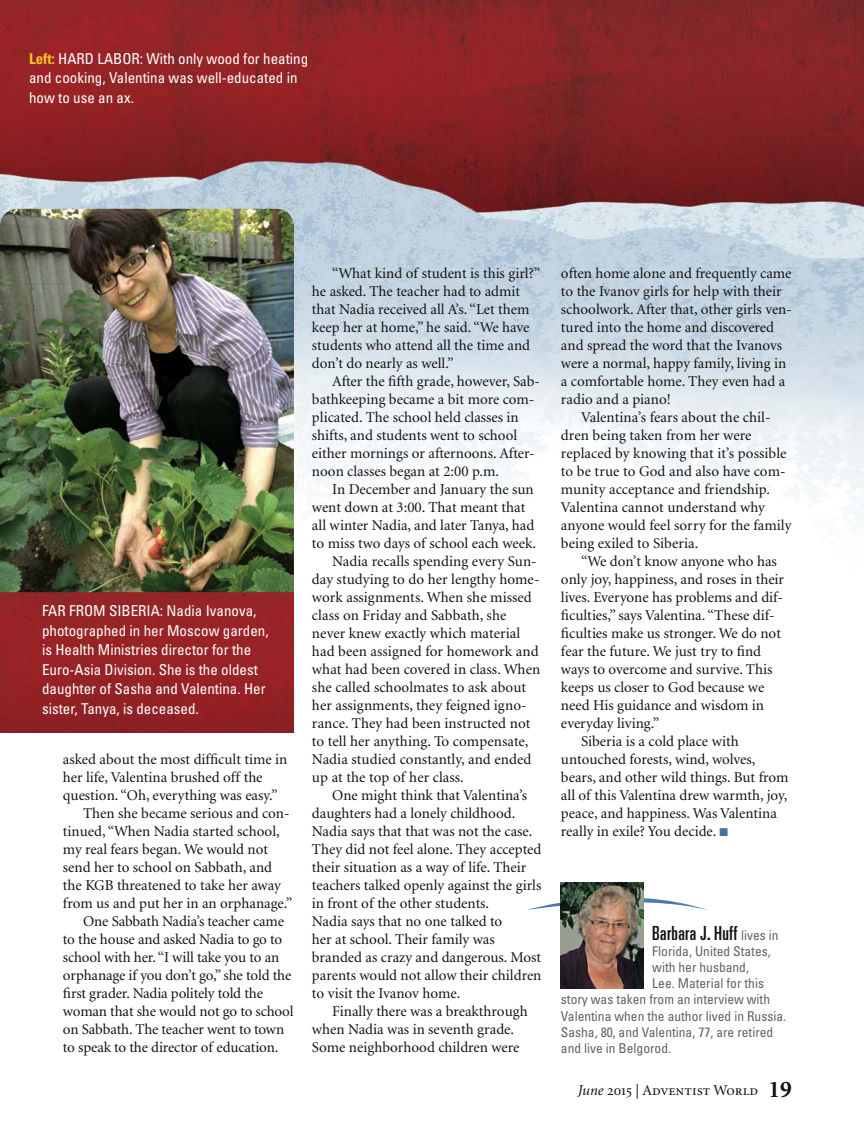
<style>
.page{position:relative;width:864px;height:1134px;background:#fff}
.page>*{position:absolute;margin:0;border:0;box-sizing:border-box;transform-origin:0 0}
.t1{font:ultra-condensed 19.5px "Univers";letter-spacing:.02em;color:#121212}
.t2{font:15px/18px "Minion";color:#121212}
.t3{font:condensed 15px/19.5px "Univers";color:#fff}
.t4{font:15px "Minion Regular SC";color:#121212}
.t5{font:condensed 13.5px "Univers";color:#606362}
.s1{font-weight:700;color:#f8c620}
.s2{color:#4571a2}
.s3{font-stretch:condensed;font-size:13.5px;color:#606362}
.s4{font-family:"Minion";font-style:italic}
.s5{font-family:"Minion";font-weight:700;font-size:24px}
</style>
<div class="page">
<img style="left:0;top:592px;width:294px;height:141px">
<img style="left:0;top:0;width:864px;height:525px">
<svg style="left:528px;top:882px;width:179px;height:29px"></svg>
<img style="left:561px;top:882px;width:83px;height:106px">
<img style="left:0;top:209px;width:294px;height:383px">
<p class="t3" style="left:29px;top:49px;width:281px"><span class="s1">Left:</span> HARD LABOR: With only wood for heating and cooking, Valentina was well-educated in how to use an ax.</p>
<p class="t3" style="left:42px;top:601px;width:228px">FAR FROM SIBERIA: Nadia Ivanova, photographed in her Moscow garden, is Health Ministries director for the Euro-Asia Division. She is the oldest daughter of Sasha and Valentina. Her sister, Tanya, is deceased.</p>
<p class="t2" style="left:63px;top:751px;width:226px">asked about the most difficult time in</p>
<p class="t2" style="left:63px;top:769px;width:201px">her life, Valentina brushed off the</p>
<p class="t2" style="left:63px;top:787px;width:216px">question. “Oh, everything was easy.”</p>
<p class="t2" style="left:83px;top:805px;width:208px">Then she became serious and con-</p>
<p class="t2" style="left:63px;top:823px;width:218px">tinued, “When Nadia started school,</p>
<p class="t2" style="left:63px;top:841px;width:207px">my real fears began. We would not</p>
<p class="t2" style="left:63px;top:859px;width:211px">send her to school on Sabbath, and</p>
<p class="t2" style="left:63px;top:877px;width:219px">the KGB threatened to take her away</p>
<p class="t2" style="left:63px;top:895px;width:231px">from us and put her in an orphanage.”</p>
<p class="t2" style="left:83px;top:913px;width:202px">One Sabbath Nadia’s teacher came</p>
<p class="t2" style="left:63px;top:931px;width:221px">to the house and asked Nadia to go to</p>
<p class="t2" style="left:63px;top:949px;width:218px">school with her. “I will take you to an</p>
<p class="t2" style="left:63px;top:967px;width:230px">orphanage if you don’t go,” she told the</p>
<p class="t2" style="left:63px;top:985px;width:202px">first grader. Nadia politely told the</p>
<p class="t2" style="left:63px;top:1003px;width:232px">woman that she would not go to school</p>
<p class="t2" style="left:63px;top:1021px;width:223px">on Sabbath. The teacher went to town</p>
<p class="t2" style="left:63px;top:1039px;width:217px">to speak to the director of education.</p>
<p class="t2" style="left:312px;top:265px;width:230px;text-indent:20px">“What kind of student is this girl?” he asked. The teacher had to admit that Nadia received all A’s. “Let them keep her at home,” he said. “We have students who attend all the time and don’t do nearly as well.”</p>
<p class="t2" style="left:312px;top:373px;width:230px;text-indent:20px">After the fifth grade, however, Sab&shy;bathkeeping became a bit more com&shy;plicated. The school held classes in shifts, and students went to school either mornings or afternoons. After&shy;noon classes began at 2:00 p.m.</p>
<p class="t2" style="left:332px;top:481px;width:203px">In December and January the sun</p>
<p class="t2" style="left:312px;top:499px;width:215px">went down at 3:00. That meant that</p>
<p class="t2" style="left:312px;top:517px;width:224px">all winter Nadia, and later Tanya, had</p>
<p class="t2" style="left:312px;top:535px;width:226px">to miss two days of school each week.</p>
<p class="t2" style="left:332px;top:553px;width:206px">Nadia recalls spending every Sun-</p>
<p class="t2" style="left:312px;top:571px;width:229px">day studying to do her lengthy home-</p>
<p class="t2" style="left:312px;top:589px;width:221px">work assignments. When she missed</p>
<p class="t2" style="left:312px;top:607px;width:196px">class on Friday and Sabbath, she</p>
<p class="t2" style="left:312px;top:625px;width:210px">never knew exactly which material</p>
<p class="t2" style="left:312px;top:643px;width:228px">had been assigned for homework and</p>
<p class="t2" style="left:312px;top:661px;width:230px">what had been covered in class. When</p>
<p class="t2" style="left:312px;top:679px;width:216px">she called schoolmates to ask about</p>
<p class="t2" style="left:312px;top:697px;width:216px">her assignments, they feigned igno-</p>
<p class="t2" style="left:312px;top:715px;width:220px">rance. They had been instructed not</p>
<p class="t2" style="left:312px;top:733px;width:218px">to tell her anything. To compensate,</p>
<p class="t2" style="left:312px;top:751px;width:221px">Nadia studied constantly, and ended</p>
<p class="t2" style="left:312px;top:769px;width:153px">up at the top of her class.</p>
<p class="t2" style="left:332px;top:787px;width:197px">One might think that Valentina’s</p>
<p class="t2" style="left:312px;top:805px;width:205px">daughters had a lonely childhood.</p>
<p class="t2" style="left:312px;top:823px;width:222px">Nadia says that that was not the case.</p>
<p class="t2" style="left:312px;top:841px;width:231px">They did not feel alone. They accepted</p>
<p class="t2" style="left:312px;top:859px;width:216px">their situation as a way of life. Their</p>
<p class="t2" style="left:312px;top:877px;width:231px">teachers talked openly against the girls</p>
<p class="t2" style="left:312px;top:895px;width:179px">in front of the other students.</p>
<p class="t2" style="left:312px;top:913px;width:192px">Nadia says that no one talked to</p>
<p class="t2" style="left:312px;top:931px;width:184px">her at school. Their family was</p>
<p class="t2" style="left:312px;top:949px;width:231px">branded as crazy and dangerous. Most</p>
<p class="t2" style="left:312px;top:967px;width:231px">parents would not allow their children</p>
<p class="t2" style="left:312px;top:985px;width:150px">to visit the Ivanov home.</p>
<p class="t2" style="left:332px;top:1003px;width:197px">Finally there was a breakthrough</p>
<p class="t2" style="left:312px;top:1021px;width:204px">when Nadia was in seventh grade.</p>
<p class="t2" style="left:312px;top:1039px;width:209px">Some neighborhood children were</p>
<p class="t2" style="left:561px;top:265px;width:232px">often home alone and frequently came to the Ivanov girls for help with their schoolwork. After that, other girls ven&shy;tured into the home and discovered and spread the word that the Ivanovs were a normal, happy family, living in a comfortable home. They even had a radio and a piano!</p>
<p class="t2" style="left:561px;top:409px;width:232px;text-indent:20px">Valentina’s fears about the chil&shy;dren being taken from her were replaced by knowing that it’s possible to be true to God and also have com&shy;munity acceptance and friendship.<br>Valentina cannot understand why anyone would feel sorry for the family being exiled to Siberia.</p>
<p class="t2" style="left:581px;top:553px;width:197px">“We don’t know anyone who has</p>
<p class="t2" style="left:561px;top:571px;width:225px">only joy, happiness, and roses in their</p>
<p class="t2" style="left:561px;top:589px;width:224px">lives. Everyone has problems and dif-</p>
<p class="t2" style="left:561px;top:607px;width:215px">ficulties,” says Valentina. “These dif-</p>
<p class="t2" style="left:561px;top:625px;width:222px">ficulties make us stronger. We do not</p>
<p class="t2" style="left:561px;top:643px;width:202px">fear the future. We just try to find</p>
<p class="t2" style="left:561px;top:661px;width:213px">ways to overcome and survive. This</p>
<p class="t2" style="left:561px;top:679px;width:205px">keeps us closer to God because we</p>
<p class="t2" style="left:561px;top:697px;width:205px">need His guidance and wisdom in</p>
<p class="t2" style="left:561px;top:715px;width:100px">everyday living.”</p>
<p class="t2" style="left:581px;top:733px;width:159px">Siberia is a cold place with</p>
<p class="t2" style="left:561px;top:751px;width:196px">untouched forests, wind, wolves,</p>
<p class="t2" style="left:561px;top:769px;width:229px">bears, and other wild things. But from</p>
<p class="t2" style="left:561px;top:787px;width:228px">all of this Valentina drew warmth, joy,</p>
<p class="t2" style="left:561px;top:805px;width:217px">peace, and happiness. Was Valentina</p>
<p class="t2" style="left:561px;top:823px;width:168px">really in exile? You decide. <span class="s2">■</span></p>
<h1 class="t1" style="left:652px;top:922px;width:128px">Barbara J. Huff <span class="s3">lives in</span></h1>
<p class="t5" style="left:652px;top:943px;width:120px">Florida, United States,</p>
<p class="t5" style="left:652px;top:959px;width:98px">with her husband,</p>
<p class="t5" style="left:652px;top:975px;width:113px">Lee. Material for this</p>
<p class="t5" style="left:561px;top:991px;width:211px">story was taken from an interview with</p>
<p class="t5" style="left:561px;top:1007px;width:227px">Valentina when the author lived in Russia.</p>
<p class="t5" style="left:561px;top:1024px;width:214px">Sasha, 80, and Valentina, 77, are retired</p>
<p class="t5" style="left:561px;top:1040px;width:112px">and live in Belgorod.</p>
<p class="t4" style="left:578px;top:1083px;width:216px"><span class="s4">June</span> 2015 | Adventist World <span class="s5">19</span></p>
</div>
